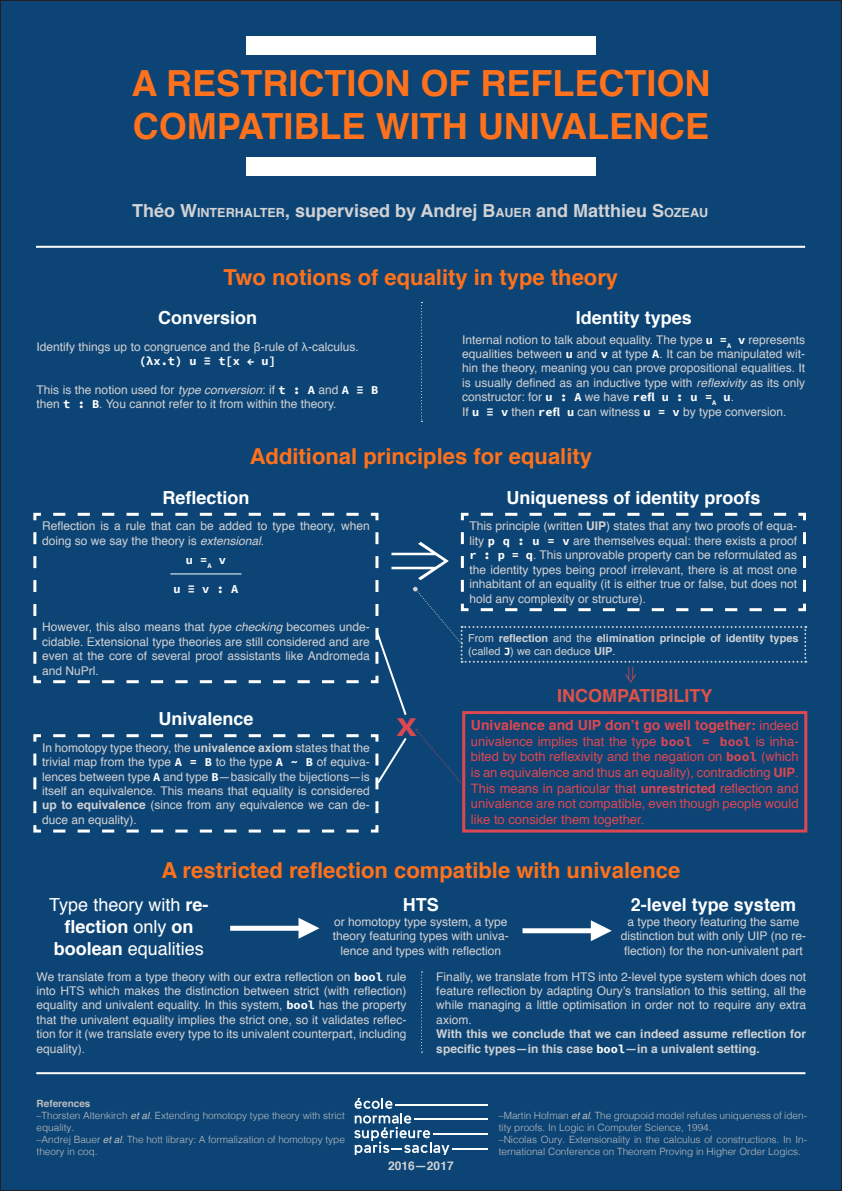
<style>
.page{position:relative;width:842px;height:1191px;background:#fff}
.page>*{position:absolute;margin:0;border:0;box-sizing:border-box;transform-origin:0 0}
.t1{font:300 72px "Source Code Pro";color:#fff;scale:1.44 1}
.t2{font:700 36px/43.2px "Helvetica";color:#ff711b}
.t3{font:700 27px "Source Code Pro";color:#dd4751;scale:1.3 1}
.t4{font:700 22px "Helvetica";color:#ff711b}
.t5{font:300 20px "Source Code Pro";color:#dd4751;scale:1.44 1}
.t6{font:700 18px "Helvetica";color:#fff}
.t7{font:700 18px "Helvetica";color:#d1d2d4}
.t8{font:18px/21.6px "Helvetica";color:#fff;text-align:center}
.t9{font:700 18px "Helvetica";color:#de5148}
.t10{font:700 14px "Helvetica";color:#dd4751}
.t11{font:13px/15.6px "Helvetica";color:#dd4751;text-align:justify}
.t12{font:12px/14.4px "Helvetica";color:#d1d2d4;text-align:justify}
.t13{font:700 12px/14.4px "Helvetica";color:#d1d2d4}
.t14{font:700 12px "Source Code Pro";color:#fff}
.t15{font:700 11px/13.2px "Helvetica";color:#d1d2d4}
.t16{font:300 10px/12px "Helvetica";color:#bcbdc0}
.s1{font-style:inherit}
.s2{font-size:12.6px}
.s3{font-style:italic}
.s4{font-family:"Source Code Pro";font-weight:700;color:#fff}
.s5{font-weight:700}
.s6{font-weight:400}
.s7{font-family:"Source Code Pro";color:#fff}
.s8{font-weight:400;font-size:13px}
.s9{font-family:"Source Code Pro";font-weight:700}
.s10{font-weight:400;font-style:italic}
</style>
<div class="page">
<div style="left:0;top:0;width:841px;height:1190px;background:#0c4475"></div>
<div style="left:246px;top:36px;width:349px;height:19px;background:#fff"></div>
<div style="left:246px;top:157px;width:349px;height:19px;background:#fff"></div>
<hr style="left:36px;top:246px;width:769px;height:2px;background:#fff">
<svg style="left:421px;top:302px;width:1px;height:120px"></svg>
<svg style="left:33px;top:512px;width:341px;height:172px"></svg>
<div style="left:462px;top:711px;width:345px;height:121px;border:3px solid #dd4751"></div>
<svg style="left:354px;top:1098px;width:95px;height:56px"></svg>
<hr style="left:433px;top:1133px;width:54px;height:2px;background:#fff">
<hr style="left:395px;top:1104px;width:92px;height:1px;background:#fff">
<hr style="left:452px;top:1148px;width:35px;height:1px;background:#fff">
<hr style="left:414px;top:1118px;width:73px;height:2px;background:#fff">
<hr style="left:170px;top:573px;width:71px;height:1px;background:#fff">
<svg style="left:374px;top:512px;width:433px;height:205px"></svg>
<svg style="left:33px;top:734px;width:374px;height:99px"></svg>
<svg style="left:416px;top:729px;width:47px;height:56px"></svg>
<div style="left:230px;top:925px;width:76px;height:5px;background:#fff"></div>
<svg style="left:298px;top:917px;width:21px;height:21px"></svg>
<div style="left:522px;top:928px;width:77px;height:5px;background:#fff"></div>
<svg style="left:591px;top:920px;width:21px;height:21px"></svg>
<hr style="left:36px;top:1072px;width:769px;height:2px;background:#fff">
<svg style="left:421px;top:971px;width:1px;height:81px"></svg>
<h2 class="t2" style="left:132px;top:62px;width:580px">A RESTRICTION OF REFLECTION<br>COMPATIBLE WITH UNIVALENCE</h2>
<h3 class="t7" style="left:132px;top:196px;width:578px">Théo <span class="s1">W</span><span class="s2">INTERHALTER</span>, supervised by Andrej <span class="s1">B</span><span class="s2">AUER</span> and Matthieu <span class="s1">S</span><span class="s2">OZEAU</span></h3>
<h3 class="t4" style="left:224px;top:259px;width:396px">Two notions of equality in type theory</h3>
<h3 class="t6" style="left:158px;top:303px;width:101px">Conversion</h3>
<h3 class="t6" style="left:576px;top:303px;width:118px">Identity types</h3>
<p class="t12" style="left:37px;top:340px;width:324px">Identify things up to congruence and the β-rule of λ-calculus.</p>
<p class="t12" style="left:37px;top:383px;width:343px">This is the notion used for <span class="s3">type conversion</span>: if <span class="s4">t : A</span> and <span class="s4">A ≡ B </span>then <span class="s4">t : B</span>. You cannot refer to it from within the theory.</p>
<p class="t14" style="left:139px;top:353px;width:138px">(λx.t) u ≡ t[x ← u]</p>
<p class="t12" style="left:462px;top:332px;width:344px;text-align:left">Internal notion to talk about equality. The type <span class="s4">u =</span><sub>A</sub> <span class="s4">v</span> represents equalities between <span class="s4">u</span> and <span class="s4">v</span> at type <span class="s4">A</span>. It can be manipulated wit&shy;hin the theory, meaning you can prove propositional equalities. It is usually defined as an inductive type with <span class="s3">reflexivity</span> as its only constructor: for <span class="s4">u : A</span> we have <span class="s4">refl u : u =</span><sub>A</sub> <span class="s4">u</span>.<br>If <span class="s4">u ≡ v</span> then <span class="s4">refl u</span> can witness <span class="s4">u = v</span> by type conversion.</p>
<h3 class="t4" style="left:250px;top:438px;width:344px">Additional principles for equality</h3>
<h3 class="t6" style="left:162px;top:483px;width:89px">Reflection</h3>
<p class="t12" style="left:42px;top:519px;width:329px">Reflection is a rule that can be added to type theory, when doing so we say the theory is <span class="s3">extensional</span>.</p>
<p class="t14" style="left:186px;top:551px;width:42px">u =<sub>A</sub> v</p>
<p class="t14" style="left:174px;top:580px;width:66px">u ≡ v : A</p>
<p class="t12" style="left:42px;top:620px;width:329px">However, this also means that <span class="s3">type checking</span> becomes unde&shy;cidable. Extensional type theories are still considered and are even at the core of several proof assistants like Andromeda and NuPrl.</p>
<h3 class="t6" style="left:158px;top:704px;width:97px">Univalence</h3>
<p class="t12" style="left:42px;top:741px;width:329px">In homotopy type theory, the <span class="s5">univalence axiom</span> states that the trivial map from the type <span class="s4">A = B</span> to the type <span class="s4">A ~ B</span> of equiva&shy;lences between type <span class="s4">A</span> and type <span class="s4">B</span>—basically the bijections—is itself an equivalence. This means that equality is considered <span class="s5">up to equivalence</span> (since from any equivalence we can de&shy;duce an equality).</p>
<h1 class="t1" style="left:389px;top:503px;width:45px">⇒</h1>
<h3 class="t3" style="left:396px;top:707px;width:18px">X</h3>
<h3 class="t6" style="left:506px;top:483px;width:256px">Uniqueness of identity proofs</h3>
<p class="t12" style="left:470px;top:519px;width:329px">This principle (written <span class="s5">UIP</span>) states that any two proofs of equa&shy;lity <span class="s4">p q : u = v</span> are themselves equal: there exists a proof <span class="s4">r : p = q</span>. This unprovable property can be reformulated as the identity types being proof irrelevant, there is at most one inhabitant of an equality (it is either true or false, but does not hold any complexity or structure).</p>
<p class="t15" style="left:468px;top:631px;width:332px"><span class="s6">From</span> reflection <span class="s6">and the</span> elimination principle of identity types <span class="s6">(called</span> <span class="s7">J</span><span class="s6">) we can deduce</span> UIP<span class="s6">.</span></p>
<h3 class="t5" style="left:647px;top:666px;width:13px;rotate:90deg">⇒</h3>
<h3 class="t9" style="left:557px;top:681px;width:157px">INCOMPATIBILITY</h3>
<p class="t10" style="left:471px;top:714px;width:329px">Univalence and UIP don’t go well together: <span class="s8">indeed</span></p>
<p class="t11" style="left:471px;top:734px;width:329px">univalence implies that the type <span class="s9">bool = bool</span> is inha&shy;bited by both reflexivity and the negation on <span class="s9">bool</span> (which is an equivalence and thus an equality), contradicting <span class="s5">UIP</span>.<br>This means in particular that <span class="s5">unrestricted</span> reflection and univalence are not compatible, even though people would like to consider them together.</p>
<h3 class="t4" style="left:161px;top:852px;width:520px">A restricted reflection compatible with univalence</h3>
<h3 class="t8" style="left:49px;top:894px;width:161px">Type theory with <span class="s5">re&shy;flection</span> only <span class="s5">on boolean</span> equalities</h3>
<h3 class="t6" style="left:403px;top:890px;width:37px">HTS</h3>
<p class="t12" style="left:333px;top:914px;width:178px;text-align:center">or homotopy type system, a type theory featuring types with univa&shy;lence and types with reflection</p>
<h3 class="t6" style="left:631px;top:890px;width:167px">2-level type system</h3>
<p class="t12" style="left:621px;top:914px;width:187px;text-align:center">a type theory featuring the same distinction but with only UIP (no re&shy;flection) for the non-univalent part</p>
<p class="t12" style="left:37px;top:969px;width:371px">We translate from a type theory with our extra reflection on <span class="s4">bool</span> rule into HTS which makes the distinction between strict (with reflection) equality and univalent equality. In this system, <span class="s4">bool</span> has the property that the univalent equality implies the strict one, so it validates reflec&shy;tion for it (we translate every type to its univalent counterpart, including equality).</p>
<p class="t12" style="left:436px;top:969px;width:371px">Finally, we translate from HTS into 2-level type system which does not feature reflection by adapting Oury’s translation to this setting, all the while managing a little optimisation in order not to require any extra axiom.</p>
<p class="t13" style="left:436px;top:1026px;width:371px">With this we conclude that we can indeed assume reflection for specific types—in this case <span class="s7">bool</span>—in a univalent setting.</p>
<p class="t16" style="left:37px;top:1096px;width:310px"><span class="s5">References<br></span>–Thorsten Altenkirch <span class="s10">et al</span>. Extending homotopy type theory with strict equality.<br>–Andrej Bauer <span class="s10">et al</span>. The hott library: A formalization of homotopy type theory in coq.</p>
<p class="t13" style="left:388px;top:1159px;width:67px">2016—2017</p>
<p class="t16" style="left:499px;top:1108px;width:310px">–Martin Hofman <span class="s10">et al</span>. The groupoid model refutes uniqueness of iden&shy;tity proofs. In Logic in Computer Science, 1994.<br>–Nicolas Oury. Extensionality in the calculus of constructions. In In&shy;ternational Conference on Theorem Proving in Higher Order Logics.</p>
</div>
